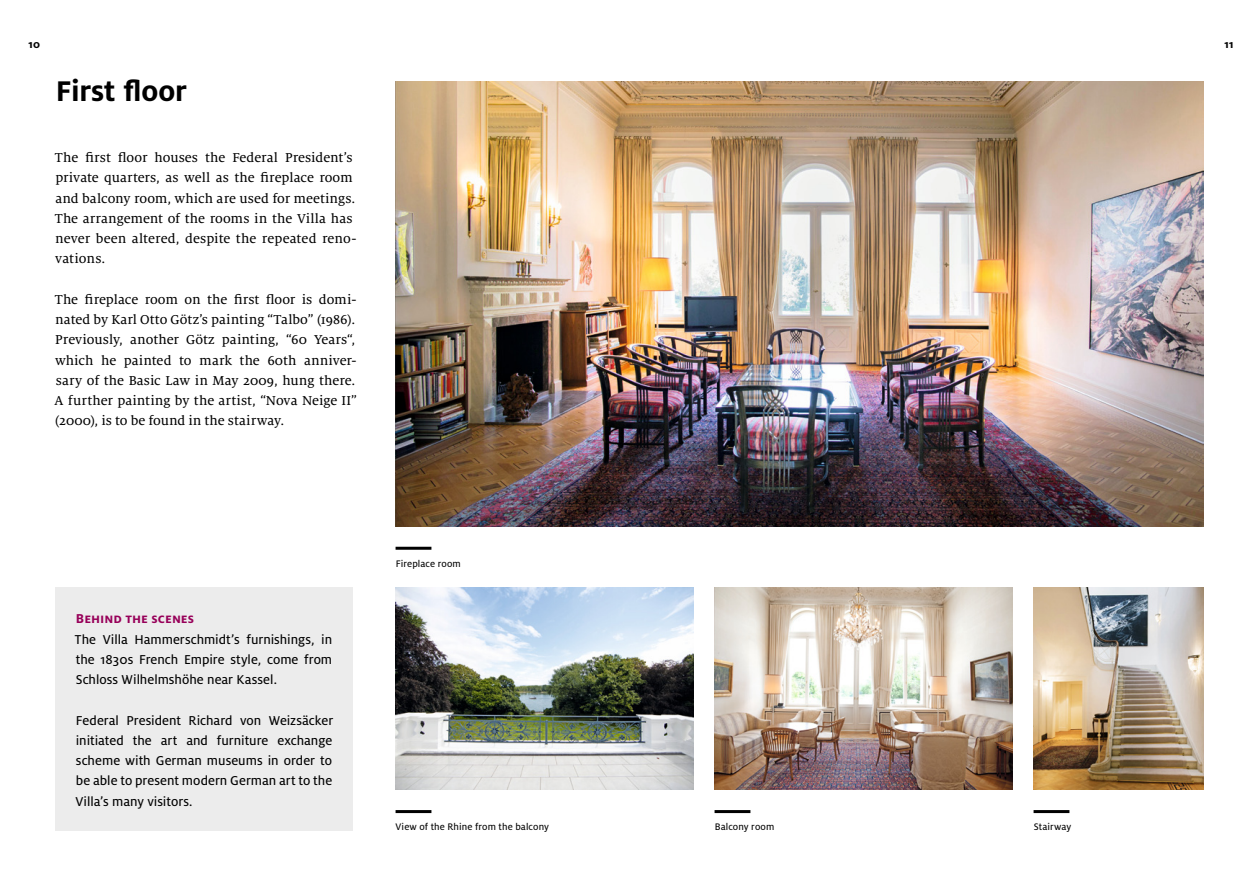
<style>
.page{position:relative;width:1259px;height:893px;background:#fff}
.page>*{position:absolute;margin:0;border:0;box-sizing:border-box;transform-origin:0 0}
.t1{font:700 31.5px "Milo OT";letter-spacing:-.005em;color:#000}
.t2{font:14.25px/20.2px "Milo Serif OT Text";letter-spacing:.005em;color:#000}
.t3{font:14.25px/20.2px "Milo OT Text";color:#000;text-align:justify}
.t4{font:700 14.25px "Milo OT";color:#970059}
.t5{font:700 12px "Milo OT";color:#000}
.t6{font:10.5px "Milo OT Text";letter-spacing:.01em;color:#000}
</style>
<div class="page">
<hr style="left:395px;top:547px;width:36px;height:3px;background:#000">
<hr style="left:395px;top:810px;width:36px;height:3px;background:#000">
<hr style="left:714px;top:810px;width:36px;height:3px;background:#000">
<hr style="left:1033px;top:810px;width:36px;height:3px;background:#000">
<div style="left:55px;top:587px;width:298px;height:243px;background:#ececec"></div>
<img style="left:395px;top:81px;width:808px;height:446px">
<img style="left:395px;top:587px;width:298px;height:203px">
<img style="left:714px;top:587px;width:298px;height:203px">
<img style="left:1033px;top:587px;width:170px;height:203px">
<p class="t5" style="left:29px;top:38px;width:13px">10</p>
<p class="t5" style="left:1224px;top:38px;width:10px">11</p>
<h1 class="t1" style="left:56px;top:74px;width:132px">First floor</h1>
<p class="t2" style="left:55px;top:148px;width:303px">The first floor houses the Federal President’s private quarters, as well as the fireplace room and balcony room, which are used for meetings.<br>The arrangement of the rooms in the Villa has never been altered, despite the repeated reno&shy;vations.</p>
<p class="t2" style="left:55px;top:289px;width:304px;text-align:justify">The fireplace room on the first floor is domi&shy;nated by Karl Otto Götz’s painting “Talbo” (1986).<br>Previously, another Götz painting, “60 Years“, which he painted to mark the 60th anniver&shy;sary of the Basic Law in May 2009, hung there.<br>A further painting by the artist, “Nova Neige II” (2000), is to be found in the stairway.</p>
<p class="t4" style="left:76px;top:611px;width:120px">Behind the scenes</p>
<p class="t3" style="left:75px;top:629px;width:259px">The Villa Hammerschmidt’s furnishings, in the 1830s French Empire style, come from Schloss Wilhelmshöhe near Kassel.</p>
<p class="t3" style="left:75px;top:710px;width:259px">Federal President Richard von Weizsäcker initiated the art and furniture exchange scheme with German museums in order to be able to present modern German art to the Villa’s many visitors.</p>
<p class="t6" style="left:396px;top:558px;width:67px">Fireplace room</p>
<p class="t6" style="left:395px;top:821px;width:155px">View of the Rhine from the balcony</p>
<p class="t6" style="left:714px;top:821px;width:61px">Balcony room</p>
<p class="t6" style="left:1033px;top:821px;width:39px">Stairway</p>
</div>
